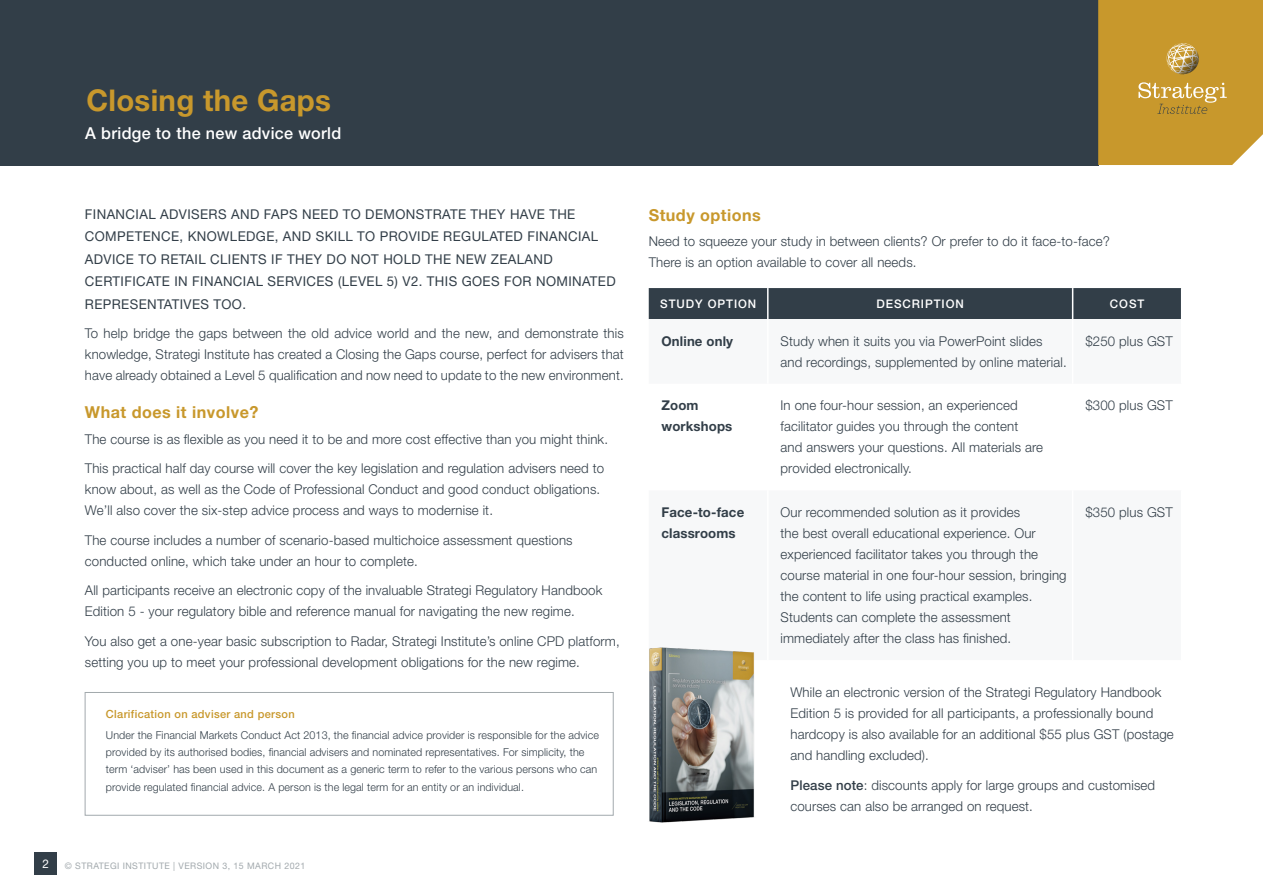
<style>
.page{position:relative;width:1263px;height:893px;background:#fff}
.page>*{position:absolute;margin:0;border:0;box-sizing:border-box;transform-origin:0 0}
.t1{font:700 30px "Helvetica Neue LT Std";letter-spacing:.01em;color:#c8982c}
.t2{font:700 16.5px "Helvetica Neue LT Std";letter-spacing:.03em;color:#c8982c}
.t3{font:500 16.5px "Helvetica Neue LT Std";letter-spacing:.02em;color:#fff}
.t4{font:300 13.5px/21px "Helvetica Neue LT Std";letter-spacing:.01em;color:#323e48}
.t5{font:13.5px/22.5px "Helvetica Neue LT Std";letter-spacing:.03em;color:#323e48}
.t6{font:700 13.5px/21px "Helvetica Neue LT Std";letter-spacing:.01em;color:#323e48}
.t7{font:12px "Helvetica Neue LT Std";color:#fff}
.Body_Copy{font:500 11.85px "Helvetica Neue LT Std";letter-spacing:.08em;color:#fff}
.t8{font:500 11.25px "Helvetica Neue LT Std";letter-spacing:.03em;color:#c8982c}
.t9{font:300 10.95px/17.4px "Helvetica Neue LT Std";letter-spacing:.01em;color:#323e48}
.t10{font:9px "Helvetica Neue LT Std";letter-spacing:.05em;color:#a2a9ad}
.s1{font-weight:500}
</style>
<div class="page">
<div style="left:35px;top:852px;width:22px;height:23px;background:#323e48"></div>
<div style="left:0;top:0;width:1098px;height:165px;background:#323e48"></div>
<svg style="left:1098px;top:0;width:165px;height:165px;background:#c89b35"></svg>
<div style="left:649px;top:288px;width:532px;height:31px;background:#323e48"></div>
<hr style="left:767px;top:288px;width:1px;height:31px;background:#fff">
<hr style="left:1072px;top:288px;width:1px;height:31px;background:#fff">
<img style="left:649px;top:647px;width:106px;height:176px">
<div style="left:85px;top:692px;width:528px;height:123px;border:1px solid #a2a9ad"></div>
<p class="t1" style="left:86px;top:82px;width:246px">Closing the Gaps</p>
<p class="t3" style="left:85px;top:123px;width:257px">A bridge to the new advice world</p>
<p class="t5" style="left:85px;top:203px;width:532px">FINANCIAL ADVISERS AND FAPS NEED TO DEMONSTRATE THEY HAVE THE COMPETENCE, KNOWLEDGE, AND SKILL TO PROVIDE REGULATED FINANCIAL ADVICE TO RETAIL CLIENTS IF THEY DO NOT HOLD THE NEW ZEALAND CERTIFICATE IN FINANCIAL SERVICES (LEVEL 5) V2. THIS GOES FOR NOMINATED REPRESENTATIVES TOO.</p>
<p class="t4" style="left:85px;top:323px;width:540px;text-align:justify">To help bridge the gaps between the old advice world and the new, and demonstrate this knowledge, Strategi Institute has created a Closing the Gaps course, perfect for advisers that have already obtained a Level 5 qualification and now need to update to the new environment.</p>
<p class="t2" style="left:85px;top:402px;width:175px">What does it involve?</p>
<p class="t4" style="left:85px;top:428px;width:525px">The course is as flexible as you need it to be and more cost effective than you might think.</p>
<p class="t4" style="left:85px;top:458px;width:521px">This practical half day course will cover the key legislation and regulation advisers need to know about, as well as the Code of Professional Conduct and good conduct obligations.<br>We’ll also cover the six-step advice process and ways to modernise it.</p>
<p class="t4" style="left:85px;top:529px;width:489px">The course includes a number of scenario-based multichoice assessment questions conducted online, which take under an hour to complete.</p>
<p class="t4" style="left:85px;top:580px;width:519px">All participants receive an electronic copy of the invaluable Strategi Regulatory Handbook<br>Edition 5 - your regulatory bible and reference manual for navigating the new regime.</p>
<p class="t4" style="left:85px;top:630px;width:536px">You also get a one-year basic subscription to Radar, Strategi Institute’s online CPD platform, setting you up to meet your professional development obligations for the new regime.</p>
<p class="t8" style="left:106px;top:707px;width:190px">Clarification on adviser and person</p>
<p class="t9" style="left:106px;top:726px;width:494px">Under the Financial Markets Conduct Act 2013, the financial advice provider is responsible for the advice provided by its authorised bodies, financial advisers and nominated representatives. For simplicity, the term ‘adviser’ has been used in this document as a generic term to refer to the various persons who can provide regulated financial advice. A person is the legal term for an entity or an individual.</p>
<p class="t7" style="left:43px;top:856px;width:8px">2</p>
<p class="t10" style="left:65px;top:860px;width:242px">© STRATEGI INSTITUTE | VERSION 3, 15 MARCH 2021</p>
<p class="t2" style="left:649px;top:205px;width:114px">Study options</p>
<p class="t4" style="left:649px;top:231px;width:462px">Need to squeeze your study in between clients? Or prefer to do it face-to-face?<br>There is an option available to cover all needs.</p>
<p class="Body_Copy" style="left:660px;top:296px;width:98px">STUDY OPTION</p>
<p class="Body_Copy" style="left:876px;top:296px;width:89px">DESCRIPTION</p>
<p class="Body_Copy" style="left:1110px;top:296px;width:36px">COST</p>
<p class="t6" style="left:661px;top:330px;width:73px">Online only</p>
<p class="t4" style="left:780px;top:330px;width:288px">Study when it suits you via PowerPoint slides and recordings, supplemented by online material.</p>
<p class="t4" style="left:1085px;top:330px;width:89px">$250 plus GST</p>
<p class="t6" style="left:661px;top:395px;width:72px">Zoom workshops</p>
<p class="t4" style="left:780px;top:395px;width:264px">In one four-hour session, an experienced facilitator guides you through the content and answers your questions. All materials are provided electronically.</p>
<p class="t4" style="left:1085px;top:395px;width:89px">$300 plus GST</p>
<p class="t6" style="left:661px;top:501px;width:84px">Face-to-face classrooms</p>
<p class="t4" style="left:780px;top:501px;width:288px">Our recommended solution as it provides<br>the best overall educational experience. Our experienced facilitator takes you through the course material in one four-hour session, bringing the content to life using practical examples.<br>Students can complete the assessment immediately after the class has finished.</p>
<p class="t4" style="left:1085px;top:501px;width:89px">$350 plus GST</p>
<p class="t4" style="left:790px;top:681px;width:385px">While an electronic version of the Strategi Regulatory Handbook Edition 5 is provided for all participants, a professionally bound hardcopy is also available for an additional $55 plus GST (postage and handling excluded).</p>
<p class="t4" style="left:790px;top:774px;width:366px"><span class="s1">Please note</span>: discounts apply for large groups and customised courses can also be arranged on request.</p>
</div>
